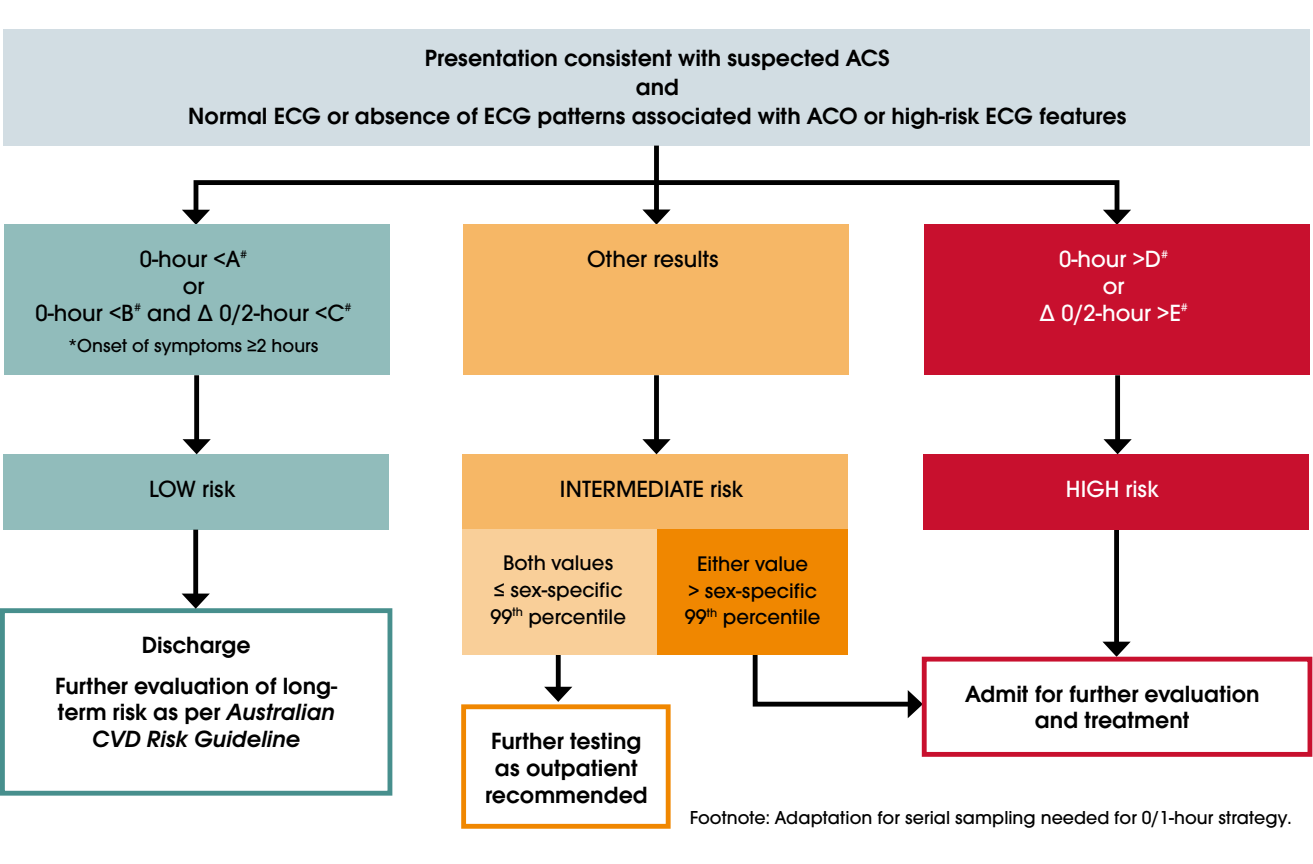
<style>
.page{position:relative;width:1313px;height:864px;background:#fff}
.page>*{position:absolute;margin:0;border:0;box-sizing:border-box;transform-origin:0 0}
.t1{font:600 24.24px/26.7px "Avalon";color:#000;text-align:center}
.t2{font:500 24.24px/26.7px "Avalon";color:#000;text-align:center}
.t3{font:italic 600 24.24px/26.7px "Avalon";color:#000;text-align:center}
.t4{font:500 24.24px/26.7px "Avalon";letter-spacing:.005em;color:#fff;text-align:center}
.t5{font:500 21.88px/26.7px "Avalon";color:#000;text-align:center}
.t6{font:500 19.43px "Avalon";color:#000}
.s1{font-style:normal}
</style>
<div class="page">
<div style="left:1114px;top:522px;width:5px;height:124px;background:#000"></div>
<svg style="left:1102px;top:641px;width:28px;height:15px"></svg>
<hr style="left:556px;top:647px;width:4px;height:44px;background:#000">
<svg style="left:544px;top:686px;width:28px;height:16px"></svg>
<div style="left:3px;top:29px;width:1306px;height:117px;background:#d2dde3"></div>
<div style="left:0;top:608px;width:392px;height:187px;border:5px solid #478f8d"></div>
<div style="left:654px;top:146px;width:5px;height:68px;background:#000"></div>
<svg style="left:642px;top:209px;width:28px;height:16px"></svg>
<svg style="left:750px;top:654px;width:171px;height:64px"></svg>
<div style="left:193px;top:180px;width:926px;height:36px;border:5px solid #000"></div>
<svg style="left:182px;top:210px;width:28px;height:15px"></svg>
<svg style="left:1102px;top:210px;width:29px;height:15px"></svg>
<div style="left:4px;top:225px;width:386px;height:150px;background:#91bcbb"></div>
<div style="left:463px;top:225px;width:386px;height:150px;background:#f6b766"></div>
<div style="left:924px;top:225px;width:385px;height:150px;background:#c8102e"></div>
<div style="left:3px;top:454px;width:386px;height:75px;background:#91bcbb"></div>
<div style="left:462px;top:454px;width:386px;height:75px;background:#f6b766"></div>
<div style="left:923px;top:454px;width:385px;height:75px;background:#c8102e"></div>
<div style="left:462px;top:529px;width:195px;height:125px;background:#f9cf99"></div>
<div style="left:657px;top:529px;width:191px;height:125px;background:#f08700"></div>
<div style="left:654px;top:375px;width:5px;height:68px;background:#000"></div>
<svg style="left:642px;top:439px;width:28px;height:15px"></svg>
<div style="left:194px;top:375px;width:5px;height:68px;background:#000"></div>
<svg style="left:182px;top:439px;width:29px;height:15px"></svg>
<div style="left:1115px;top:375px;width:5px;height:68px;background:#000"></div>
<svg style="left:1103px;top:439px;width:28px;height:15px"></svg>
<div style="left:461px;top:704px;width:209px;height:124px;border:5px solid #f08700"></div>
<div style="left:193px;top:529px;width:5px;height:69px;background:#000"></div>
<svg style="left:182px;top:593px;width:28px;height:15px"></svg>
<div style="left:921px;top:656px;width:391px;height:100px;border:5px solid #c8102e"></div>
<p class="t1" style="left:188px;top:43px;width:939px;line-height:29.1px">Presentation consistent with suspected ACS<br>and<br>Normal ECG or absence of ECG patterns associated with ACO or high-risk ECG features</p>
<p class="t2" style="left:35px;top:246px;width:318px">0-hour &lt;A<sup>#<br></sup>or<br>0-hour &lt;B<sup>#</sup> and Δ 0/2-hour &lt;C<sup>#</sup></p>
<p class="t6" style="left:68px;top:334px;width:252px">*Onset of symptoms ≥2 hours</p>
<p class="t2" style="left:587px;top:246px;width:133px">Other results</p>
<p class="t4" style="left:1039px;top:246px;width:150px">0-hour &gt;D<sup>#<br></sup>or<br>Δ 0/2-hour &gt;E<sup>#</sup></p>
<p class="t2" style="left:149px;top:475px;width:88px">LOW risk</p>
<p class="t2" style="left:560px;top:475px;width:185px">INTERMEDIATE risk</p>
<p class="t4" style="left:1065px;top:475px;width:95px">HIGH risk</p>
<p class="t1" style="left:55px;top:624px;width:283px;line-height:40.4px">Discharge<br>Further evaluation of long-</p>
<p class="t3" style="left:58px;top:699px;width:278px"><span class="s1">term risk as per</span> Australian<br>CVD Risk Guideline</p>
<p class="t5" style="left:490px;top:549px;width:137px">Both values<br>≤ sex-specific<br>99<sup>th</sup> percentile</p>
<p class="t5" style="left:685px;top:550px;width:137px">Either value<br>&gt; sex-specific<br>99<sup>th</sup> percentile</p>
<p class="t1" style="left:485px;top:727px;width:164px">Further testing as outpatient recommended</p>
<p class="t1" style="left:965px;top:680px;width:296px">Admit for further evaluation and treatment</p>
<p class="t6" style="left:690px;top:806px;width:603px">Footnote: Adaptation for serial sampling needed for 0/1-hour strategy.</p>
</div>
